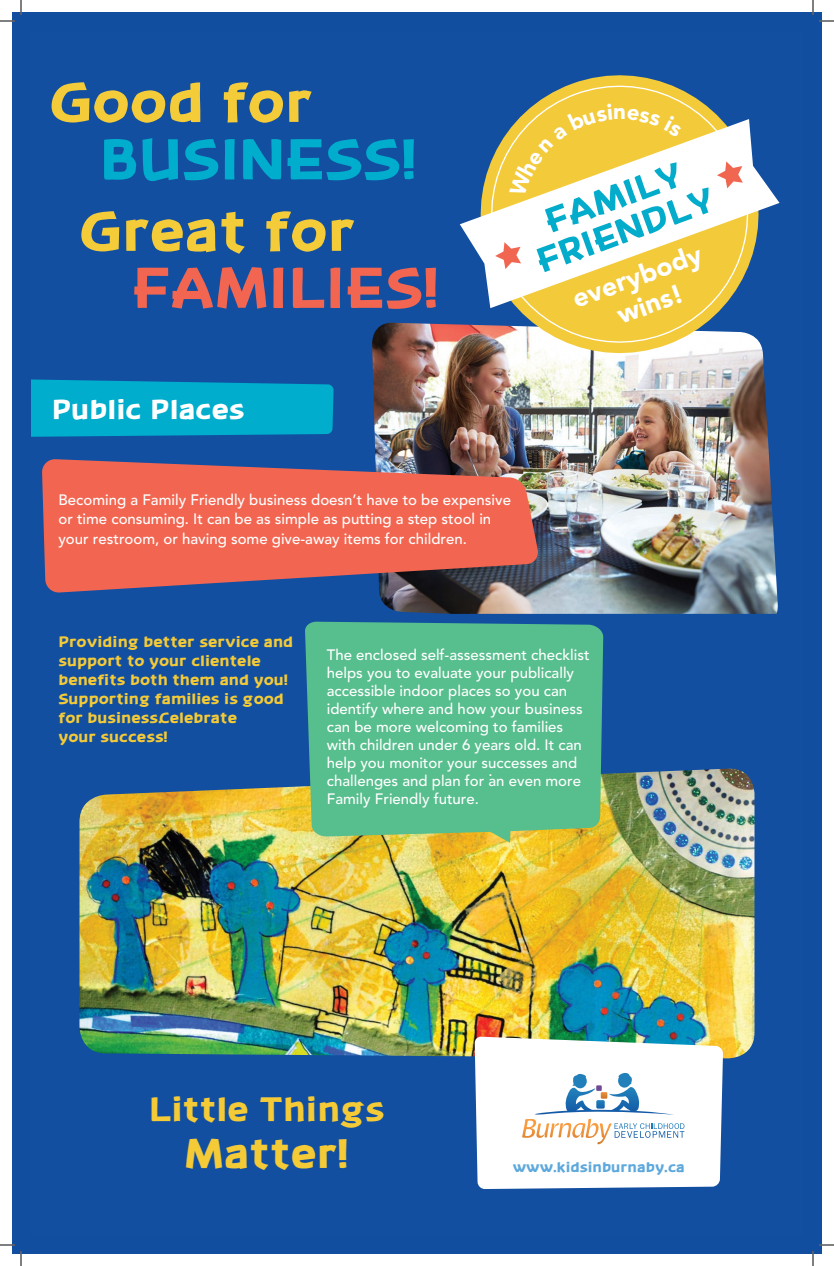
<style>
.page{position:relative;width:834px;height:1266px;background:#fff}
.page>*{position:absolute;margin:0;border:0;box-sizing:border-box;transform-origin:0 0}
.t1{font:900 41.2px "Banksia";color:#f4ca37}
.t2{font:900 33.8px "Banksia";color:#f4ca37}
.t3{font:900 27.3px "Banksia";color:#fff}
.t4{font:900 26.7px/30.7px "Avenir";color:#fff;text-align:center}
.t5{font:900 22.3px "Avenir";color:#fff}
.t6{font:500 15px/18px "Avenir";color:#fff}
.t7{font:900 15px/19px "Banksia";color:#f4ca37}
.t8{font:900 14px "Banksia";color:#5da8dc}
</style>
<div class="page">
<div style="left:21px;top:21px;width:792px;height:1224px;background:#124fa1"></div>
<img style="left:80px;top:769px;width:674px;height:290px">
<img style="left:372px;top:323px;width:406px;height:291px">
<svg style="left:42px;top:459px;width:497px;height:134px;background:#ce6258"></svg>
<svg style="left:305px;top:621px;width:299px;height:222px;background:#5dbb89"></svg>
<svg style="left:32px;top:379px;width:302px;height:58px;background:#01a5c8"></svg>
<svg style="left:475px;top:1036px;width:248px;height:153px;background:#eaf0f2"></svg>
<svg style="left:52px;top:82px;width:148px;height:41px"></svg>
<svg style="left:224px;top:82px;width:59px;height:41px"></svg>
<svg style="left:289px;top:90px;width:23px;height:32px"></svg>
<svg style="left:81px;top:211px;width:38px;height:40px"></svg>
<svg style="left:126px;top:212px;width:119px;height:42px"></svg>
<svg style="left:266px;top:211px;width:60px;height:41px"></svg>
<svg style="left:332px;top:219px;width:22px;height:32px"></svg>
<svg style="left:134px;top:267px;width:132px;height:42px"></svg>
<svg style="left:273px;top:268px;width:10px;height:40px"></svg>
<svg style="left:293px;top:268px;width:31px;height:40px"></svg>
<svg style="left:330px;top:268px;width:10px;height:40px"></svg>
<svg style="left:104px;top:139px;width:32px;height:41px"></svg>
<svg style="left:142px;top:138px;width:36px;height:43px"></svg>
<svg style="left:184px;top:139px;width:34px;height:41px"></svg>
<svg style="left:225px;top:139px;width:10px;height:41px"></svg>
<svg style="left:243px;top:139px;width:38px;height:40px"></svg>
<svg style="left:463px;top:323px;width:313px;height:30px"></svg>
<svg style="left:474px;top:75px;width:290px;height:278px"></svg>
<svg style="left:460px;top:119px;width:320px;height:189px"></svg>
<svg style="left:717px;top:161px;width:26px;height:27px"></svg>
<svg style="left:348px;top:268px;width:88px;height:41px"></svg>
<svg style="left:287px;top:139px;width:127px;height:41px"></svg>
<div style="left:12px;top:12px;width:810px;height:1242px;border:19px solid #124e9f"></div>
<svg style="left:0;top:0;width:22px;height:22px"></svg>
<svg style="left:0;top:1244px;width:22px;height:22px"></svg>
<svg style="left:812px;top:0;width:22px;height:22px"></svg>
<svg style="left:812px;top:1244px;width:22px;height:22px"></svg>
<svg style="left:495px;top:103px;width:214px;height:169px;background:#d8d89b"></svg>
<h3 class="t5" style="left:613px;top:98px;width:14px">n</h3>
<h3 class="t3" style="left:52px;top:393px;width:195px">Public Places</h3>
<p class="t6" style="left:58px;top:491px;width:454px;line-height:19px">Becoming a Family Friendly business doesn’t have to be expensive or time consuming. It can be as simple as putting a step stool in your restroom, or having some give-away items for children.</p>
<h3 class="t4" style="left:568px;top:285px;width:137px;rotate:-20deg">everybody wins!</h3>
<p class="t7" style="left:58px;top:632px;width:236px">Providing better service and support to your clientele benefits both them and you!<br>Supporting families is good for business. Celebrate<br>your success!</p>
<p class="t6" style="left:327px;top:646px;width:264px">The enclosed self-assessment checklist helps you to evaluate your publically accessible indoor places so you can identify where and how your business can be more welcoming to families with children under 6 years old. It can help you monitor your successes and challenges and plan for an even more Family Friendly future.</p>
<p class="t6" style="left:488px;top:762px;width:6px">.</p>
<h2 class="t2" style="left:149px;top:1090px;width:237px">Little Things</h2>
<h1 class="t1" style="left:185px;top:1129px;width:166px">Matter!</h1>
<p class="t8" style="left:513px;top:1159px;width:174px">www.kidsinburnaby.ca</p>
</div>
